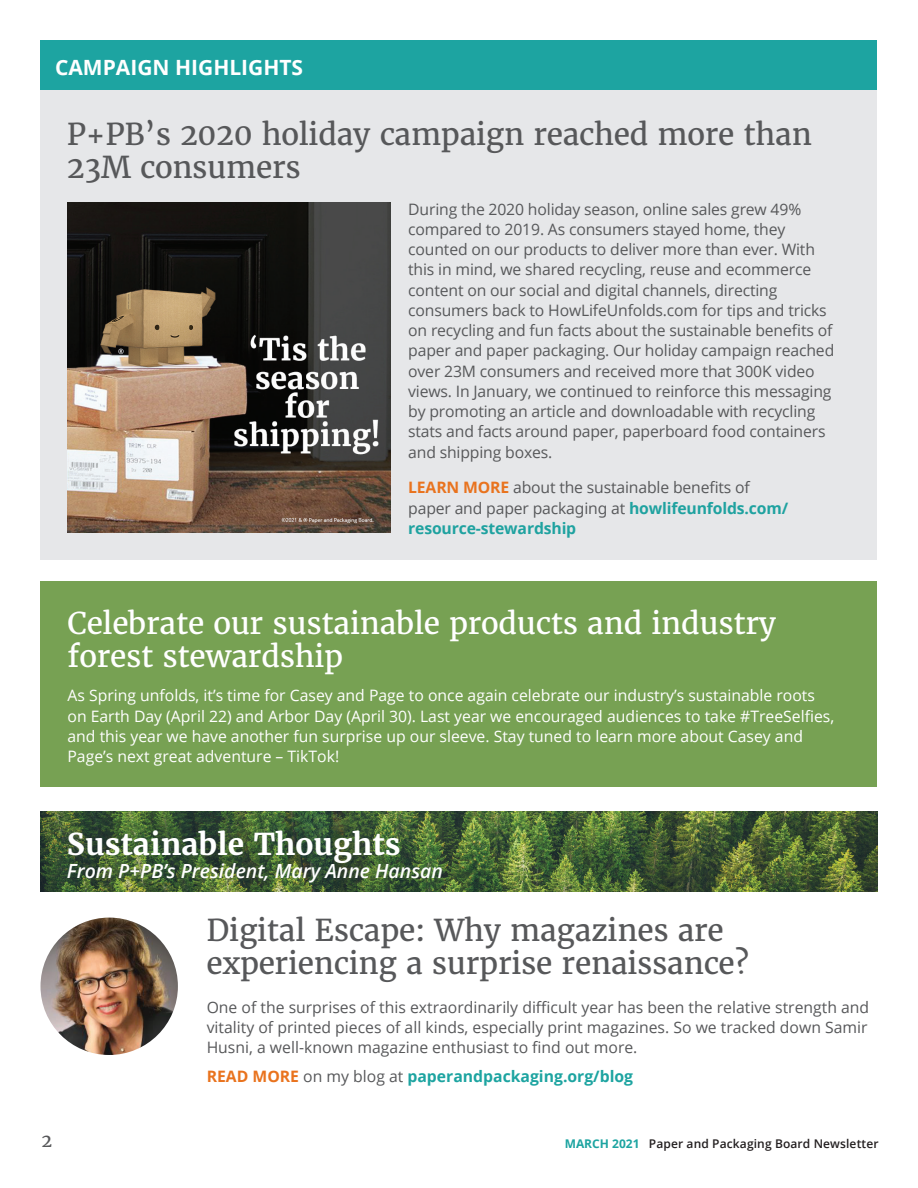
<style>
.page{position:relative;width:918px;height:1188px;background:#fff}
.page>*{position:absolute;margin:0;border:0;box-sizing:border-box;transform-origin:0 0}
.t1{font:30px/33px "Merriweather";letter-spacing:-.01em;color:#57585a}
.t2{font:30px/33px "Merriweather";letter-spacing:-.01em;color:#fff}
.t3{font:700 30px "Merriweather";color:#fff}
.t4{font:700 21px "Open Sans";color:#fff}
.t5{font:italic 600 19.5px "Open Sans";color:#fff}
.t6{font:18px "Merriweather";color:#57585a}
.t7{font:15.75px/20.2px "Open Sans";letter-spacing:-.01em;color:#57585a}
.t8{font:15.75px/20.2px "Open Sans";color:#fff}
.t9{font:700 15.75px "Open Sans";color:#1da4a1}
.t10{font:600 12px "Open Sans";letter-spacing:.01em;color:#231f20}
.s1{font-weight:700;color:#e9731e}
.s2{font-weight:700;color:#1fa2a0}
.s3{color:#e9731e}
.s4{font-weight:400;color:#57585a}
.s5{font-weight:700;color:#1da4a1}
</style>
<div class="page">
<img style="left:40px;top:812px;width:837px;height:79px">
<div style="left:40px;top:89px;width:838px;height:470px;background:#e6e7e9"></div>
<div style="left:40px;top:40px;width:838px;height:50px;background:#1da4a1"></div>
<img style="left:40px;top:918px;width:138px;height:137px;border-radius:69px">
<img style="left:68px;top:202px;width:322px;height:330px">
<div style="left:40px;top:581px;width:838px;height:205px;background:#77a153"></div>
<h2 class="t4" style="left:55px;top:52px;width:250px">CAMPAIGN HIGHLIGHTS</h2>
<h1 class="t1" style="left:67px;top:118px;width:747px">P+PB’s 2020 holiday campaign reached more than<br>23M consumers</h1>
<p class="t7" style="left:408px;top:198px;width:428px">During the 2020 holiday season, online sales grew 49% compared to 2019. As consumers stayed home, they counted on our products to deliver more than ever. With this in mind, we shared recycling, reuse and ecommerce content on our social and digital channels, directing consumers back to HowLifeUnfolds.com for tips and tricks on recycling and fun facts about the sustainable benefits of paper and paper packaging. Our holiday campaign reached over 23M consumers and received more that 300K video views. In January, we continued to reinforce this messaging by promoting an article and downloadable with recycling stats and facts around paper, paperboard food containers and shipping boxes.</p>
<p class="t7" style="left:408px;top:477px;width:382px"><span class="s1">LEARN MORE</span> about the sustainable benefits of paper and paper packaging at <span class="s2">howlifeunfolds.com/ resource-stewardship</span></p>
<h1 class="t2" style="left:68px;top:606px;width:710px">Celebrate our sustainable products and industry forest stewardship</h1>
<p class="t8" style="left:68px;top:685px;width:768px">As Spring unfolds, it’s time for Casey and Page to once again celebrate our industry’s sustainable roots on Earth Day (April 22) and Arbor Day (April 30). Last year we encouraged audiences to take #TreeSelfies, and this year we have another fun surprise up our sleeve. Stay tuned to learn more about Casey and Page’s next great adventure – TikTok!</p>
<h1 class="t3" style="left:67px;top:825px;width:335px">Sustainable Thoughts</h1>
<p class="t5" style="left:67px;top:857px;width:378px">From P+PB’s President, Mary Anne Hansan</p>
<h1 class="t1" style="left:207px;top:913px;width:544px">Digital Escape: Why magazines are experiencing a surprise renaissance?</h1>
<p class="t7" style="left:207px;top:996px;width:664px;text-align:justify">One of the surprises of this extraordinarily difficult year has been the relative strength and vitality of printed pieces of all kinds, especially print magazines. So we tracked down Samir Husni, a well-known magazine enthusiast to find out more.</p>
<p class="t9" style="left:207px;top:1065px;width:428px"><span class="s3">READ MORE</span> <span class="s4">on my blog at</span> paperandpackaging.org/blog</p>
<p class="t6" style="left:42px;top:1129px;width:12px">2</p>
<p class="t10" style="left:565px;top:1135px;width:315px"><span class="s5">MARCH 2021</span> Paper and Packaging Board Newsletter</p>
</div>
